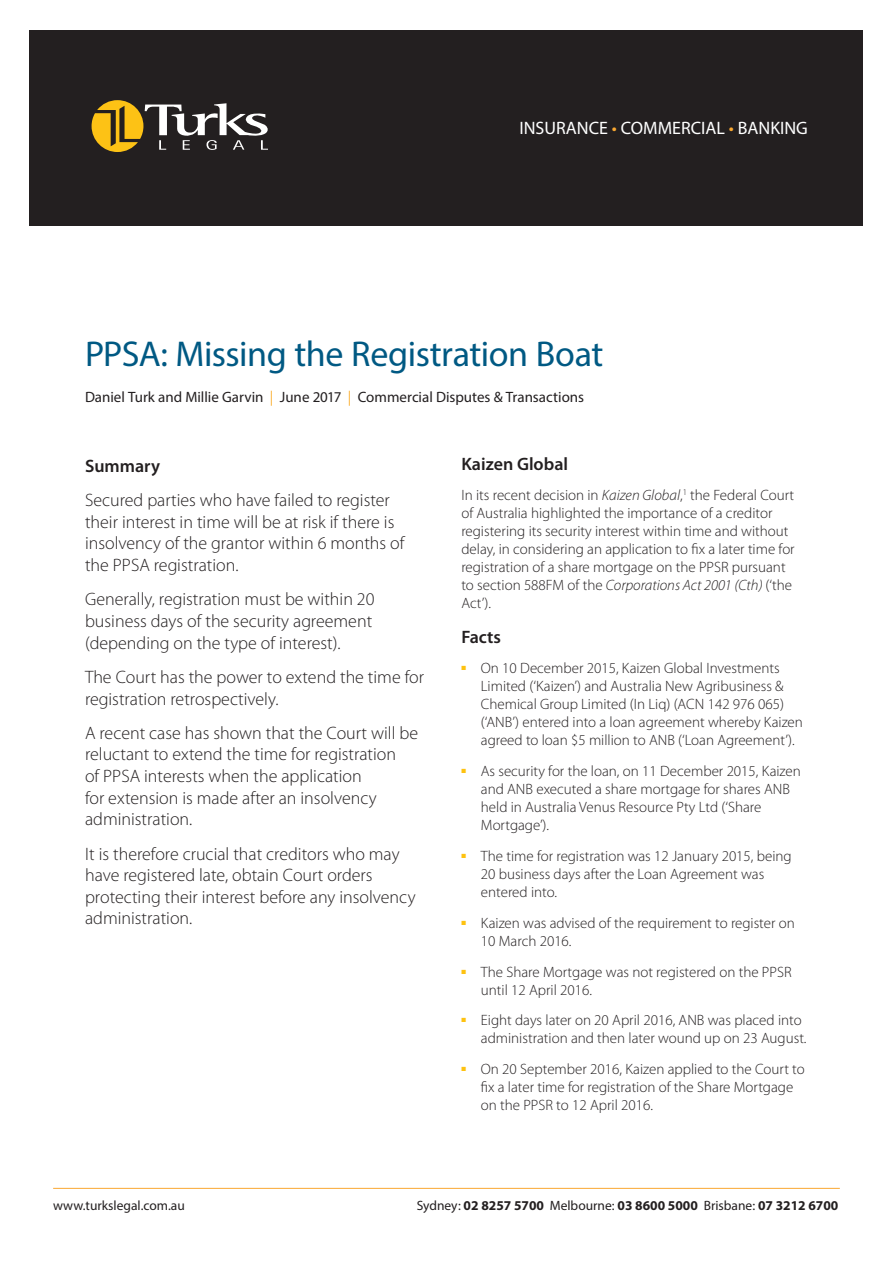
<style>
.page{position:relative;width:893px;height:1263px;background:#fff}
.page>*{position:absolute;margin:0;border:0;box-sizing:border-box;transform-origin:0 0}
.t1{font:36px "Myriad Pro";letter-spacing:-.015em;color:#005983}
.t2{font:300 18px/21.6px "Myriad Pro";color:#231f20}
.t3{font:18px "Myriad Pro";color:#fff}
.t4{font:600 18px "Myriad Pro";color:#231f20}
.t5{font:300 15px/18px "Myriad Pro";color:#231f20}
.t6{font:15px "Myriad Pro";color:#231f20}
.t7{font:700 13.5px "Myriad Pro";color:#231f20}
.t8{font:13.5px "Myriad Pro";color:#231f20}
.s1{color:#faa831}
.s2{color:#fbb033}
.s3{font-style:italic}
.s4{font-weight:400}
</style>
<div class="page">
<div style="left:30px;top:30px;width:833px;height:195px;background:#231f20"></div>
<hr style="left:53px;top:1188px;width:787px;height:1px;background:#faa831">
<svg style="left:92px;top:100px;width:176px;height:52px"></svg>
<p class="t3" style="left:519px;top:116px;width:290px">INSURANCE <span class="s1">•</span> COMMERCIAL <span class="s1">•</span> BANKING</p>
<h1 class="t1" style="left:85px;top:332px;width:520px">PPSA: Missing the Registration Boat</h1>
<p class="t6" style="left:85px;top:388px;width:501px">Daniel Turk and Millie Garvin <span class="s2">|</span> June 2017 <span class="s2">|</span> Commercial Disputes &amp; Transactions</p>
<p class="t4" style="left:85px;top:456px;width:77px">Summary</p>
<p class="t2" style="left:85px;top:490px;width:321px">Secured parties who have failed to register their interest in time will be at risk if there is insolvency of the grantor within 6 months of the PPSA registration.</p>
<p class="t2" style="left:85px;top:589px;width:291px">Generally, registration must be within 20 business days of the security agreement (depending on the type of interest).</p>
<p class="t2" style="left:85px;top:666px;width:340px">The Court has the power to extend the time for registration retrospectively.</p>
<p class="t2" style="left:85px;top:722px;width:335px">A recent case has shown that the Court will be reluctant to extend the time for registration<br>of PPSA interests when the application<br>for extension is made after an insolvency administration.</p>
<p class="t2" style="left:85px;top:843px;width:332px">It is therefore crucial that creditors who may have registered late, obtain Court orders protecting their interest before any insolvency administration.</p>
<p class="t4" style="left:461px;top:454px;width:108px">Kaizen Global</p>
<p class="t5" style="left:461px;top:487px;width:335px">In its recent decision in <span class="s3">Kaizen Global</span>,<sup>1</sup> the Federal Court of Australia highlighted the importance of a creditor registering its security interest within time and without delay, in considering an application to fix a later time for registration of a share mortgage on the PPSR pursuant to section 588FM of the <span class="s3">Corporations Act 2001 (Cth)</span> (‘the Act’).</p>
<p class="t4" style="left:461px;top:627px;width:41px">Facts</p>
<p class="t5" style="left:481px;top:660px;width:324px;text-indent:-20px"><sup>■</sup> On 10 December 2015, Kaizen Global Investments Limited (‘Kaizen’) and Australia New Agribusiness &amp; Chemical Group Limited (In Liq) (ACN 142 976 065) (‘ANB’) entered into a loan agreement whereby Kaizen agreed to loan $5 million to ANB (‘Loan Agreement’).</p>
<p class="t5" style="left:481px;top:762px;width:321px;text-indent:-20px"><sup>■</sup> As security for the loan, on 11 December 2015, Kaizen and ANB executed a share mortgage for shares ANB held in Australia Venus Resource Pty Ltd (‘Share Mortgage’).</p>
<p class="t5" style="left:481px;top:847px;width:312px;text-indent:-20px"><sup>■</sup> The time for registration was 12 January 2015, being<br>20 business days after the Loan Agreement was entered into.</p>
<p class="t5" style="left:481px;top:914px;width:315px;text-indent:-20px"><sup>■</sup> Kaizen was advised of the requirement to register on<br>10 March 2016.</p>
<p class="t5" style="left:481px;top:963px;width:312px;text-indent:-20px"><sup>■</sup> The Share Mortgage was not registered on the PPSR until 12 April 2016.</p>
<p class="t5" style="left:481px;top:1011px;width:327px;text-indent:-20px"><sup>■</sup> Eight days later on 20 April 2016, ANB was placed into administration and then later wound up on 23 August.</p>
<p class="t5" style="left:481px;top:1060px;width:325px;text-indent:-20px"><sup>■</sup> On 20 September 2016, Kaizen applied to the Court to fix a later time for registration of the Share Mortgage on the PPSR to 12 April 2016.</p>
<p class="t8" style="left:53px;top:1197px;width:133px">www.turkslegal.com.au</p>
<p class="t7" style="left:417px;top:1196px;width:423px"><span class="s4">Sydney:</span> 02 8257 5700 <span class="s4">Melbourne:</span> 03 8600 5000 <span class="s4">Brisbane:</span> 07 3212 6700</p>
</div>
